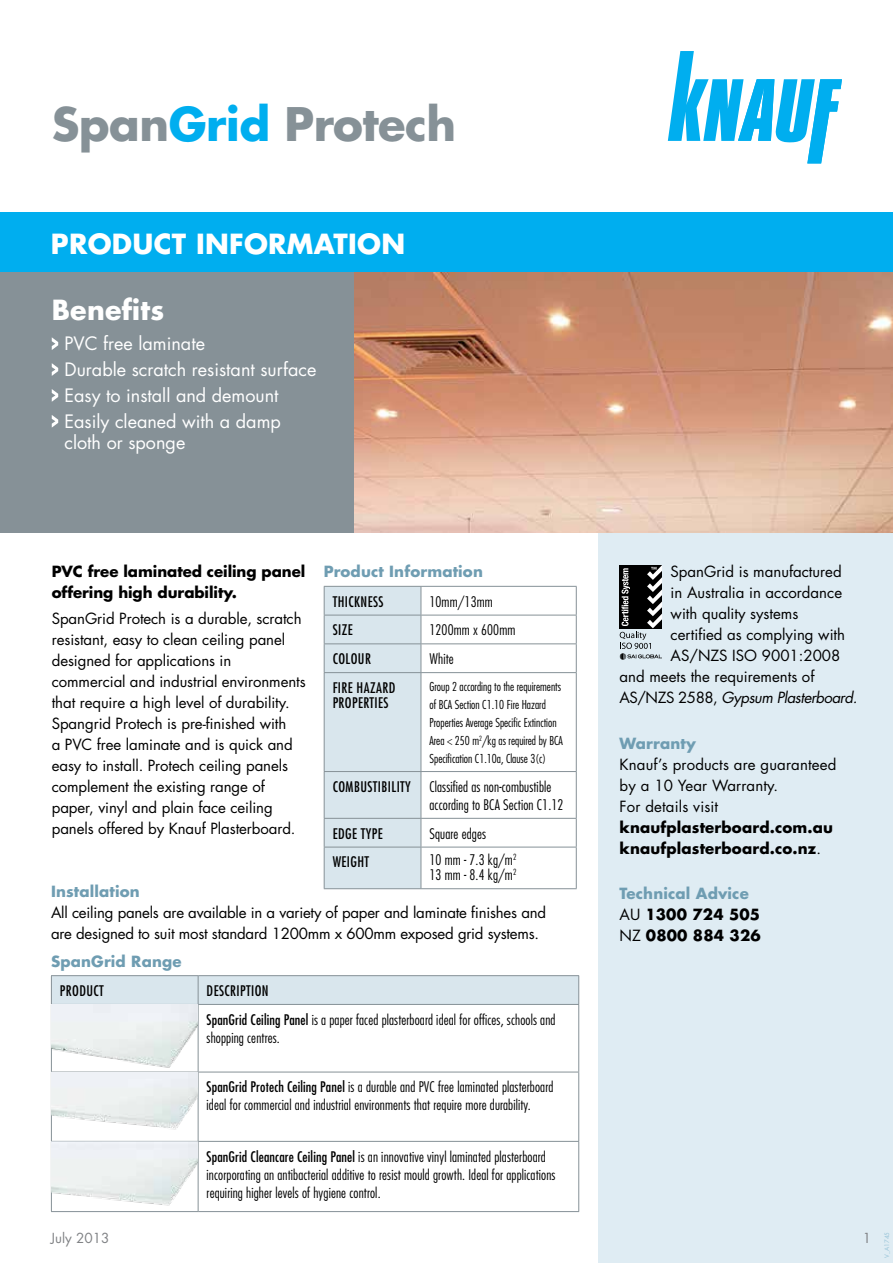
<style>
.page{position:relative;width:893px;height:1263px;background:#fff}
.page>*{position:absolute;margin:0;border:0;box-sizing:border-box;transform-origin:0 0}
.t1{font:700 45px "Futura Std";letter-spacing:-.01em;color:#869197}
.t2{font:700 27px "Futura Std";letter-spacing:.01em;color:#fff}
.t3{font:18px/25.8px "Futura Std";color:#fff}
.t4{font:15px/21px "Futura Std";letter-spacing:-.005em;color:#000}
.t5{font:700 15px/21px "Futura Std";letter-spacing:.01em;color:#000}
.t6{font:700 15px "Futura Std";letter-spacing:.01em;color:#6f9db2}
.t7{font:italic 15px "Futura Std";letter-spacing:-.03em;color:#000}
.t8{font:300 condensed 14.25px/18px "Futura Std";letter-spacing:.01em;color:#000}
.t9{font:condensed 14.25px/15px "Futura Std";letter-spacing:.03em;color:#000}
.t10{font:13.5px "Futura Std";color:#808285}
.t11{font:300 condensed 12px/18px "Futura Std";color:#000}
.t12{font:6px "Futura Std";color:#98c4d8}
.s1{color:#00aeef}
.s2{font-weight:400}
.s3{font-style:normal}
.s4{color:#6f9db2}
</style>
<div class="page">
<div style="left:598px;top:532px;width:295px;height:731px;background:#dfecf3"></div>
<svg style="left:668px;top:51px;width:174px;height:112px"></svg>
<div style="left:0;top:213px;width:893px;height:59px;background:#00aeef"></div>
<div style="left:0;top:272px;width:355px;height:260px;background:#869197"></div>
<img style="left:355px;top:272px;width:538px;height:260px">
<svg style="left:199px;top:1071px;width:379px;height:70px"></svg>
<hr style="left:51px;top:975px;width:147px;height:1px;background:#869197">
<hr style="left:198px;top:975px;width:381px;height:1px;background:#869197">
<div style="left:51px;top:976px;width:528px;height:28px;background:#d9e6ed"></div>
<hr style="left:51px;top:1004px;width:147px;height:1px;background:#869197">
<hr style="left:51px;top:1005px;width:1px;height:67px;background:#869197">
<hr style="left:198px;top:1004px;width:381px;height:1px;background:#869197">
<hr style="left:198px;top:1005px;width:1px;height:67px;background:#869197">
<hr style="left:578px;top:1005px;width:1px;height:67px;background:#869197">
<hr style="left:51px;top:1072px;width:147px;height:1px;background:#869197">
<hr style="left:51px;top:1072px;width:1px;height:69px;background:#869197">
<hr style="left:198px;top:1072px;width:381px;height:1px;background:#869197">
<hr style="left:198px;top:1072px;width:1px;height:69px;background:#869197">
<hr style="left:578px;top:1072px;width:1px;height:69px;background:#869197">
<hr style="left:51px;top:1141px;width:147px;height:1px;background:#869197">
<hr style="left:51px;top:1142px;width:1px;height:69px;background:#869197">
<hr style="left:198px;top:1141px;width:381px;height:1px;background:#869197">
<hr style="left:198px;top:1142px;width:1px;height:69px;background:#869197">
<hr style="left:578px;top:1142px;width:1px;height:69px;background:#869197">
<hr style="left:51px;top:1211px;width:147px;height:1px;background:#869197">
<hr style="left:198px;top:1211px;width:381px;height:1px;background:#869197">
<img style="left:52px;top:1005px;width:145px;height:63px">
<img style="left:52px;top:1072px;width:145px;height:58px">
<img style="left:52px;top:1142px;width:145px;height:64px">
<svg style="left:52px;top:337px;width:6px;height:13px"></svg>
<svg style="left:52px;top:363px;width:6px;height:13px"></svg>
<svg style="left:52px;top:389px;width:6px;height:13px"></svg>
<svg style="left:52px;top:415px;width:6px;height:13px"></svg>
<svg style="left:324px;top:586px;width:253px;height:302px"></svg>
<hr style="left:324px;top:847px;width:97px;height:1px;background:#869197">
<hr style="left:324px;top:847px;width:1px;height:41px;background:#869197">
<hr style="left:421px;top:847px;width:156px;height:1px;background:#869197">
<hr style="left:421px;top:847px;width:1px;height:41px;background:#869197">
<hr style="left:576px;top:847px;width:1px;height:41px;background:#869197">
<hr style="left:324px;top:888px;width:97px;height:1px;background:#869197">
<hr style="left:421px;top:888px;width:156px;height:1px;background:#869197">
<svg style="left:620px;top:565px;width:42px;height:95px"></svg>
<h1 class="t1" style="left:52px;top:94px;width:406px">Span<span class="s1">Grid</span> Protech</h1>
<h2 class="t2" style="left:51px;top:225px;width:356px">PRODUCT INFORMATION</h2>
<h2 class="t2" style="left:52px;top:292px;width:114px">Benefits</h2>
<p class="t3" style="left:65px;top:331px;width:253px">PVC free laminate<br>Durable scratch resistant surface<br>Easy to install and demount<br>Easily cleaned with a damp</p>
<p class="t3" style="left:65px;top:430px;width:122px">cloth or sponge</p>
<p class="t6" style="left:324px;top:562px;width:161px">Product Information</p>
<p class="t9" style="left:333px;top:594px;width:52px">THICKNESS</p>
<p class="t8" style="left:429px;top:592px;width:65px">10mm/13mm</p>
<p class="t9" style="left:333px;top:622px;width:22px">SIZE</p>
<p class="t8" style="left:429px;top:621px;width:87px">1200mm x 600mm</p>
<p class="t9" style="left:333px;top:651px;width:40px">COLOUR</p>
<p class="t8" style="left:429px;top:650px;width:26px">White</p>
<p class="t9" style="left:333px;top:680px;width:64px">FIRE HAZARD<br>PROPERTIES</p>
<p class="t11" style="left:429px;top:678px;width:135px">Group 2 according to the requirements of BCA Section C1.10 Fire Hazard Properties Average Specific Extinction Area &lt; 250 m<sup>2</sup>/kg as required by BCA Specification C1.10a, Clause 3(c)</p>
<p class="t9" style="left:333px;top:779px;width:80px">COMBUSTIBILITY</p>
<p class="t8" style="left:429px;top:777px;width:135px">Classified as non-combustible according to BCA Section C1.12</p>
<p class="t9" style="left:333px;top:826px;width:52px">EDGE TYPE</p>
<p class="t8" style="left:429px;top:824px;width:58px">Square edges</p>
<p class="t9" style="left:333px;top:854px;width:38px">WEIGHT</p>
<p class="t8" style="left:429px;top:852px;width:89px;line-height:15px">10 mm - 7.3 kg/m<sup>2<br></sup>13 mm - 8.4 kg/m<sup>2</sup></p>
<p class="t5" style="left:52px;top:561px;width:255px">PVC free laminated ceiling panel offering high durability.</p>
<p class="t4" style="left:52px;top:608px;width:256px">SpanGrid Protech is a durable, scratch resistant, easy to clean ceiling panel designed for applications in commercial and industrial environments that require a high level of durability.<br>Spangrid Protech is pre-finished with<br>a PVC free laminate and is quick and easy to install. Protech ceiling panels complement the existing range of paper, vinyl and plain face ceiling panels offered by Knauf Plasterboard.</p>
<p class="t6" style="left:51px;top:881px;width:90px">Installation</p>
<p class="t4" style="left:51px;top:902px;width:497px">All ceiling panels are available in a variety of paper and laminate finishes and are designed to suit most standard 1200mm x 600mm exposed grid systems.</p>
<p class="t6" style="left:51px;top:951px;width:132px">SpanGrid Range</p>
<p class="t9" style="left:60px;top:983px;width:45px">PRODUCT</p>
<p class="t8" style="left:207px;top:976px;width:350px;line-height:28.8px"><span class="s2">DESCRIPTION<br>SpanGrid Ceiling Panel</span> is a paper faced plasterboard ideal for offices, schools and</p>
<p class="t8" style="left:207px;top:1028px;width:75px">shopping centres.</p>
<p class="t8" style="left:207px;top:1078px;width:348px"><span class="s2">SpanGrid Protech Ceiling Panel</span> is a durable and PVC free laminated plasterboard ideal for commercial and industrial environments that require more durability.</p>
<p class="t8" style="left:207px;top:1147px;width:350px"><span class="s2">SpanGrid Cleancare Ceiling Panel</span> is an innovative vinyl laminated plasterboard incorporating an antibacterial additive to resist mould growth. Ideal for applications requiring higher levels of hygiene control.</p>
<p class="t10" style="left:51px;top:1229px;width:60px">July 2013</p>
<p class="t4" style="left:671px;top:562px;width:173px">SpanGrid is manufactured</p>
<p class="t4" style="left:671px;top:583px;width:173px">in Australia in accordance</p>
<p class="t4" style="left:671px;top:604px;width:129px">with quality systems</p>
<p class="t4" style="left:671px;top:625px;width:176px">certified as complying with</p>
<p class="t4" style="left:671px;top:646px;width:171px">AS/NZS ISO 9001:2008</p>
<p class="t4" style="left:620px;top:667px;width:196px">and meets the requirements of</p>
<p class="t7" style="left:620px;top:688px;width:239px"><span class="s3">AS/NZS 2588,</span> Gypsum Plasterboard.</p>
<p class="t6" style="left:620px;top:733px;width:78px">Warranty</p>
<p class="t4" style="left:620px;top:754px;width:218px">Knauf’s products are guaranteed by a 10 Year Warranty.<br>For details visit</p>
<p class="t5" style="left:620px;top:816px;width:215px">knaufplasterboard.com.au knaufplasterboard.co.nz<span class="s2">.</span></p>
<p class="t5" style="left:620px;top:883px;width:143px"><span class="s4">Technical Advice<br></span><span class="s2">AU</span> 1300 724 505<br><span class="s2">NZ</span> 0800 884 326</p>
<p class="t10" style="left:863px;top:1229px;width:10px">1</p>
<p class="t12" style="left:883px;top:1258px;width:27px;rotate:-90deg">V_A1745</p>
</div>
